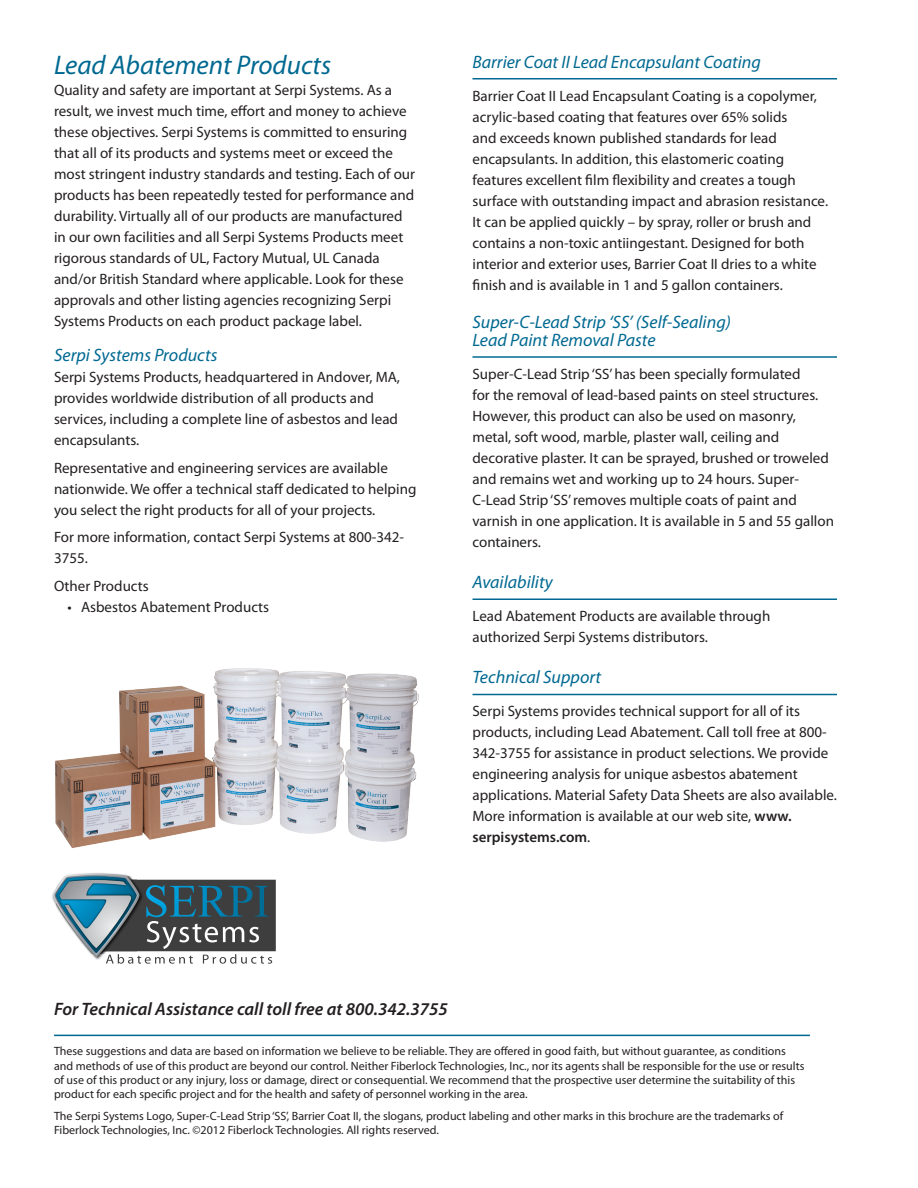
<style>
.page{position:relative;width:918px;height:1188px;background:#fff}
.page>*{position:absolute;margin:0;border:0;box-sizing:border-box;transform-origin:0 0}
.t1{font:italic 27px "Myriad Pro";color:#006991}
.t2{font:italic 18px/18px "Myriad Pro";color:#006991}
.t3{font:italic 600 18px "Myriad Pro";color:#231f20}
.t4{font:15px/21px "Myriad Pro";color:#231f20}
.t5{font:12px/14.4px "Myriad Pro";color:#231f20}
.s1{font-weight:600}
</style>
<div class="page">
<hr style="left:472px;top:78px;width:365px;height:2px;background:#006991">
<hr style="left:472px;top:356px;width:365px;height:2px;background:#006991">
<hr style="left:472px;top:598px;width:365px;height:2px;background:#006991">
<hr style="left:472px;top:694px;width:365px;height:1px;background:#006991">
<hr style="left:54px;top:1035px;width:756px;height:1px;background:#006991">
<img style="left:55px;top:668px;width:364px;height:180px">
<svg style="left:53px;top:874px;width:223px;height:90px"></svg>
<h1 class="t1" style="left:54px;top:49px;width:279px">Lead Abatement Products</h1>
<p class="t4" style="left:54px;top:79px;width:363px">Quality and safety are important at Serpi Systems. As a result, we invest much time, effort and money to achieve these objectives. Serpi Systems is committed to ensuring that all of its products and systems meet or exceed the most stringent industry standards and testing. Each of our products has been repeatedly tested for performance and durability. Virtually all of our products are manufactured in our own facilities and all Serpi Systems Products meet rigorous standards of UL, Factory Mutual, UL Canada and/or British Standard where applicable. Look for these approvals and other listing agencies recognizing Serpi Systems Products on each product package label.</p>
<p class="t2" style="left:54px;top:345px;width:165px">Serpi Systems Products</p>
<p class="t4" style="left:54px;top:366px;width:348px">Serpi Systems Products, headquartered in Andover, MA, provides worldwide distribution of all products and services, including a complete line of asbestos and lead encapsulants.</p>
<p class="t4" style="left:54px;top:457px;width:364px">Representative and engineering services are available nationwide. We offer a technical staff dedicated to helping you select the right products for all of your projects.</p>
<p class="t4" style="left:54px;top:526px;width:352px">For more information, contact Serpi Systems at 800-342-<br>3755.</p>
<p class="t4" style="left:54px;top:575px;width:96px">Other Products</p>
<p class="t4" style="left:68px;top:596px;width:203px">• Asbestos Abatement Products</p>
<p class="t2" style="left:472px;top:52px;width:290px">Barrier Coat II Lead Encapsulant Coating</p>
<p class="t4" style="left:472px;top:85px;width:357px">Barrier Coat II Lead Encapsulant Coating is a copolymer, acrylic-based coating that features over 65% solids<br>and exceeds known published standards for lead encapsulants. In addition, this elastomeric coating features excellent film flexibility and creates a tough surface with outstanding impact and abrasion resistance.<br>It can be applied quickly – by spray, roller or brush and contains a non-toxic antiingestant. Designed for both interior and exterior uses, Barrier Coat II dries to a white finish and is available in 1 and 5 gallon containers.</p>
<p class="t2" style="left:472px;top:312px;width:260px">Super-C-Lead Strip ‘SS’ (Self-Sealing)<br>Lead Paint Removal Paste</p>
<p class="t4" style="left:472px;top:363px;width:363px">Super-C-Lead Strip ‘SS’ has been specially formulated<br>for the removal of lead-based paints on steel structures.<br>However, this product can also be used on masonry, metal, soft wood, marble, plaster wall, ceiling and decorative plaster. It can be sprayed, brushed or troweled and remains wet and working up to 24 hours. Super-C-Lead Strip ‘SS’ removes multiple coats of paint and varnish in one application. It is available in 5 and 55 gallon containers.</p>
<p class="t2" style="left:472px;top:573px;width:82px">Availability</p>
<p class="t4" style="left:472px;top:605px;width:299px">Lead Abatement Products are available through authorized Serpi Systems distributors.</p>
<p class="t2" style="left:472px;top:668px;width:130px">Technical Support</p>
<p class="t4" style="left:472px;top:700px;width:366px">Serpi Systems provides technical support for all of its products, including Lead Abatement. Call toll free at 800- 342-3755 for assistance in product selections. We provide engineering analysis for unique asbestos abatement applications. Material Safety Data Sheets are also available.<br>More information is available at our web site, <span class="s1">www. serpisystems.com</span>.</p>
<p class="t3" style="left:54px;top:998px;width:395px">For Technical Assistance call toll free at 800.342.3755</p>
<p class="t5" style="left:54px;top:1044px;width:752px">These suggestions and data are based on information we believe to be reliable. They are offered in good faith, but without guarantee, as conditions and methods of use of this product are beyond our control. Neither Fiberlock Technologies, Inc., nor its agents shall be responsible for the use or results of use of this product or any injury, loss or damage, direct or consequential. We recommend that the prospective user determine the suitability of this product for each specific project and for the health and safety of personnel working in the area.</p>
<p class="t5" style="left:54px;top:1108px;width:731px">The Serpi Systems Logo, Super-C-Lead Strip ‘SS’, Barrier Coat II, the slogans, product labeling and other marks in this brochure are the trademarks of<br>Fiberlock Technologies, Inc. ©2012 Fiberlock Technologies. All rights reserved.</p>
</div>
